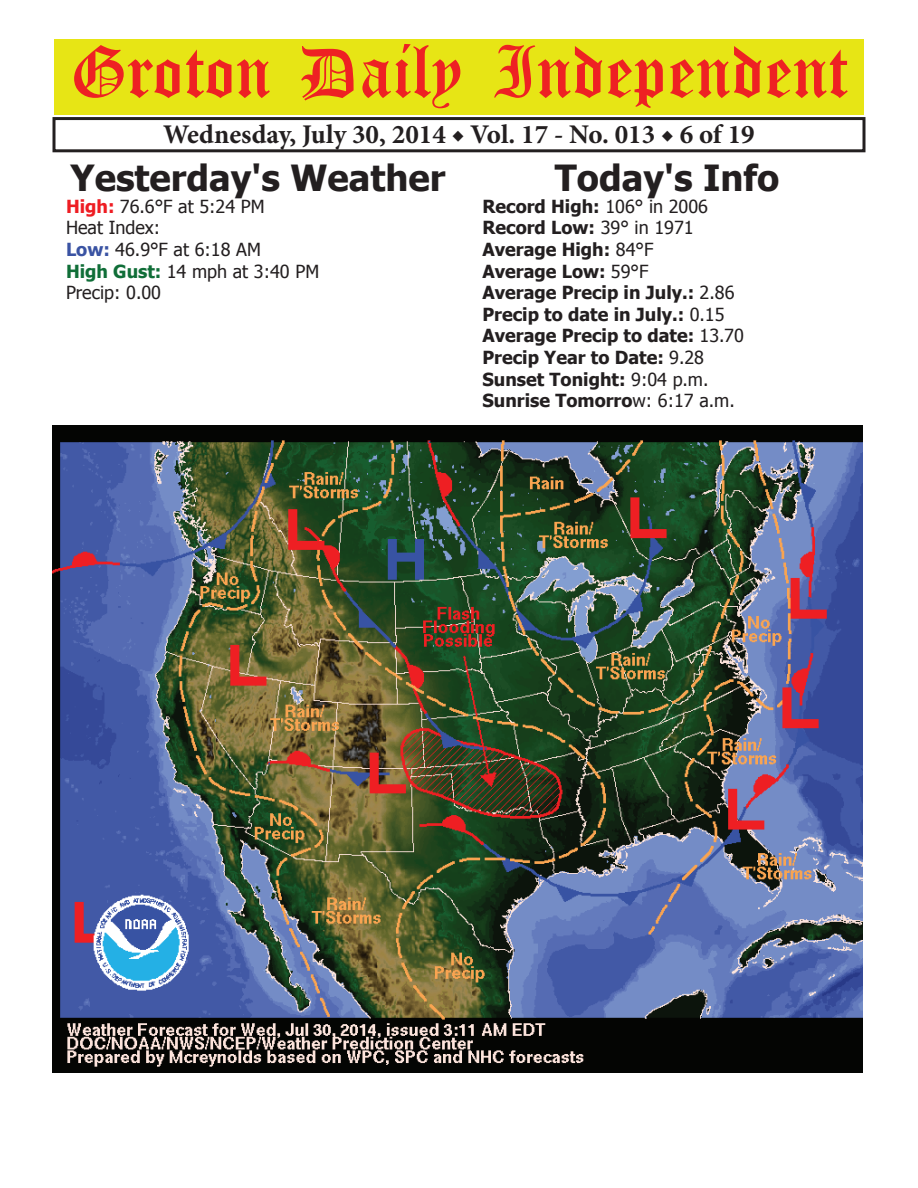
<style>
.page{position:relative;width:918px;height:1188px;background:#fff}
.page>*{position:absolute;margin:0;border:0;box-sizing:border-box;transform-origin:0 0}
.t1{font:54px "Old English Five";color:#ee2123}
.t2{font:700 36px "Tahoma";color:#231f20}
.t3{font:700 27px "Minion Pro";color:#231f20}
.t4{font:700 18px/21.6px "Tahoma";color:#231f20}
.t5{font:18px/21.6px "Tahoma";color:#231f20}
.s1{font-weight:700;color:#ee1d23}
.s2{font-weight:700;color:#3a53a3}
.s3{font-weight:700;color:#106e38}
.s4{font-weight:400}
</style>
<div class="page">
<div style="left:52px;top:117px;width:814px;height:35px;border:3px solid #231f20"></div>
<div style="left:54px;top:40px;width:810px;height:75px;background:#e7e515"></div>
<img style="left:52px;top:426px;width:810px;height:647px">
<h1 class="t1" style="left:70px;top:47px;width:779px">Groton Daily Independent</h1>
<h3 class="t3" style="left:163px;top:116px;width:593px">Wednesday, July 30, 2014 ◆ Vol. 17 - No. 013 ◆ 6 of 19</h3>
<h2 class="t2" style="left:71px;top:153px;width:376px">Yesterday's Weather</h2>
<p class="t5" style="left:66px;top:195px;width:255px"><span class="s1">High:</span> 76.6°F at 5:24 PM<br>Heat Index:<br><span class="s2">Low:</span> 46.9°F at 6:18 AM<br><span class="s3">High Gust:</span> 14 mph at 3:40 PM<br>Precip: 0.00</p>
<h2 class="t2" style="left:555px;top:153px;width:226px">Today's Info</h2>
<p class="t4" style="left:482px;top:194px;width:263px">Record High: <span class="s4">106° in 2006<br></span>Record Low: <span class="s4">39° in 1971<br></span>Average High: <span class="s4">84°F<br></span>Average Low: <span class="s4">59°F<br></span>Average Precip in July.: <span class="s4">2.86<br></span>Precip to date in July.: <span class="s4">0.15<br></span>Average Precip to date: <span class="s4">13.70<br></span>Precip Year to Date: <span class="s4">9.28<br></span>Sunset Tonight: <span class="s4">9:04 p.m.<br></span>Sunrise Tomorro<span class="s4">w: 6:17 a.m.</span></p>
</div>
